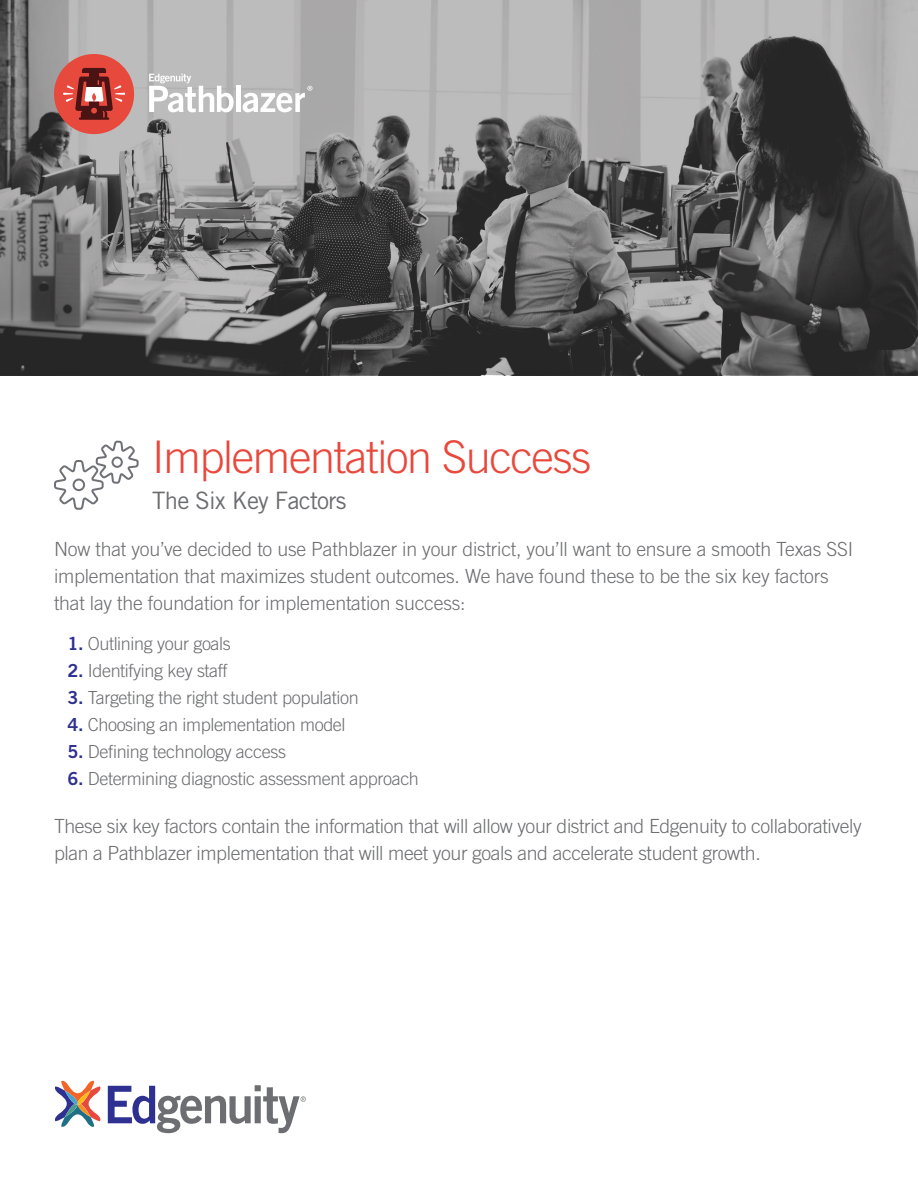
<style>
.page{position:relative;width:918px;height:1188px;background:#fff}
.page>*{position:absolute;margin:0;border:0;box-sizing:border-box;transform-origin:0 0}
.t1{font:300 45px "Trade Gothic LT Pro";letter-spacing:-.03em;color:#e9483c}
.t2{font:24px "Trade Gothic LT Pro";letter-spacing:-.03em;color:#6c6d70}
.t3{font:300 19.5px/27px "Trade Gothic LT Pro";letter-spacing:-.01em;color:#6c6d70}
.t4{font:300 18px "Trade Gothic LT Pro";letter-spacing:-.02em;color:#6c6d70}
.s1{font-family:"Trade Gothic LT Pro Bd 2";font-weight:400;color:#2e3092}
</style>
<div class="page">
<svg style="left:0;top:0;width:918px;height:375px;background:#797878"></svg>
<div style="left:54px;top:54px;width:80px;height:80px;background:#e8493d;border-radius:50%"></div>
<svg style="left:63px;top:68px;width:62px;height:52px"></svg>
<hr style="left:236px;top:86px;width:4px;height:26px;background:#fff">
<svg style="left:149px;top:74px;width:85px;height:38px"></svg>
<svg style="left:243px;top:86px;width:69px;height:26px"></svg>
<svg style="left:55px;top:1081px;width:46px;height:46px"></svg>
<svg style="left:108px;top:1085px;width:198px;height:48px"></svg>
<svg style="left:54px;top:441px;width:85px;height:69px"></svg>
<p class="t1" style="left:152px;top:430px;width:441px">Implementation Success</p>
<p class="t2" style="left:152px;top:486px;width:196px">The Six Key Factors</p>
<p class="t3" style="left:54px;top:535px;width:801px">Now that you’ve decided to use Pathblazer in your district, you’ll want to ensure a smooth Texas SSI implementation that maximizes student outcomes. We have found these to be the six key factors that lay the foundation for implementation success:</p>
<p class="t4" style="left:68px;top:633px;width:165px"><span class="s1">1.</span> Outlining your goals</p>
<p class="t4" style="left:68px;top:660px;width:162px"><span class="s1">2.</span> Identifying key staff</p>
<p class="t4" style="left:68px;top:687px;width:293px"><span class="s1">3.</span> Targeting the right student population</p>
<p class="t4" style="left:68px;top:714px;width:280px"><span class="s1">4.</span> Choosing an implementation model</p>
<p class="t4" style="left:68px;top:741px;width:220px"><span class="s1">5.</span> Defining technology access</p>
<p class="t4" style="left:68px;top:768px;width:353px"><span class="s1">6.</span> Determining diagnostic assessment approach</p>
<p class="t3" style="left:54px;top:812px;width:809px">These six key factors contain the information that will allow your district and Edgenuity to collaboratively plan a Pathblazer implementation that will meet your goals and accelerate student growth.</p>
</div>
